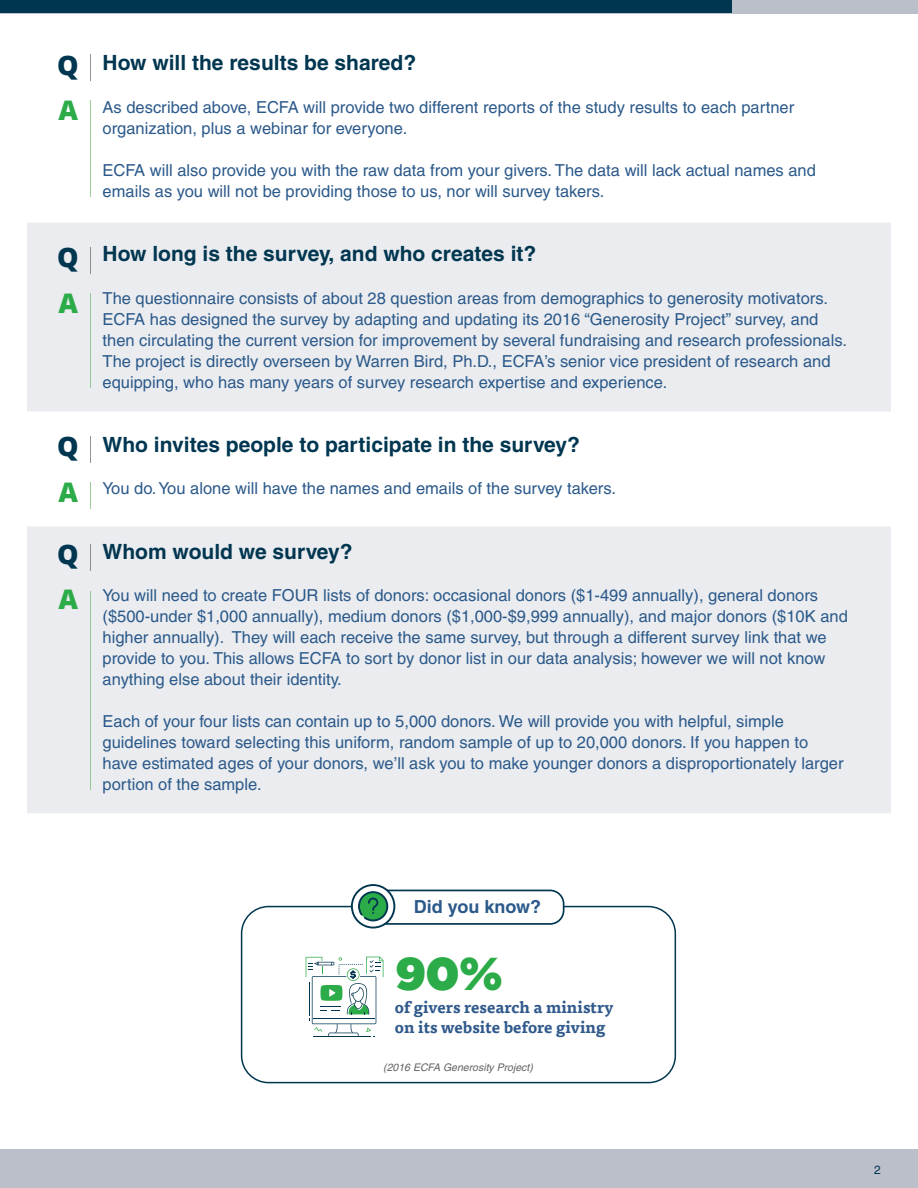
<style>
.page{position:relative;width:918px;height:1188px;background:#fff}
.page>*{position:absolute;margin:0;border:0;box-sizing:border-box;transform-origin:0 0}
.t1{font:900 46.05px "Gotham";color:#2cab49}
.t2{font:800 27px "Open Sans";color:#013650}
.t3{font:800 27px "Open Sans";color:#2cab49}
.t4{font:700 21px "Helvetica LT";color:#013650}
.t5{font:700 18px "Helvetica LT";color:#2b598a}
.t6{font:16.5px/21px "Helvetica LT";color:#2b598a}
.t7{font:700 16.2px/20.4px "Tisa Pro";color:#305a8c}
.t8{font:12px "Helvetica LT";color:#013650}
.t9{font:italic 10.5px "Helvetica LT";color:#636366}
</style>
<div class="page">
<div style="left:0;top:1150px;width:918px;height:38px;background:#bbbfca"></div>
<div style="left:241px;top:906px;width:435px;height:177px;border:2px solid #013650;border-radius:27px"></div>
<div style="left:0;top:0;width:918px;height:14px;background:#bbbfca"></div>
<div style="left:0;top:0;width:732px;height:14px;background:#013650"></div>
<div style="left:27px;top:222px;width:864px;height:189px;background:#eaecef"></div>
<div style="left:27px;top:526px;width:864px;height:287px;background:#eaecef"></div>
<svg style="left:90px;top:247px;width:1px;height:26px"></svg>
<svg style="left:90px;top:437px;width:1px;height:26px"></svg>
<hr style="left:90px;top:293px;width:1px;height:94px;background:#95c795">
<svg style="left:90px;top:483px;width:1px;height:26px"></svg>
<hr style="left:90px;top:591px;width:1px;height:199px;background:#95c795">
<svg style="left:90px;top:544px;width:1px;height:26px"></svg>
<hr style="left:90px;top:101px;width:1px;height:96px;background:#9ccd99">
<svg style="left:90px;top:55px;width:1px;height:26px"></svg>
<div style="left:373px;top:890px;width:191px;height:34px;background:#fff;border-radius:14px"></div>
<div style="left:372px;top:890px;width:192px;height:35px;border:2px solid #013650;border-radius:14px"></div>
<svg style="left:351px;top:884px;width:44px;height:44px"></svg>
<svg style="left:306px;top:957px;width:77px;height:80px"></svg>
<h2 class="t2" style="left:57px;top:44px;width:23px">Q</h2>
<h2 class="t3" style="left:59px;top:90px;width:21px">A</h2>
<h2 class="t2" style="left:57px;top:236px;width:23px">Q</h2>
<h2 class="t3" style="left:59px;top:282px;width:21px">A</h2>
<h2 class="t2" style="left:57px;top:426px;width:23px">Q</h2>
<h2 class="t3" style="left:59px;top:472px;width:21px">A</h2>
<h2 class="t2" style="left:57px;top:533px;width:23px">Q</h2>
<h2 class="t3" style="left:59px;top:579px;width:21px">A</h2>
<p class="t4" style="left:103px;top:50px;width:315px">How will the results be shared?</p>
<p class="t6" style="left:103px;top:96px;width:693px">As described above, ECFA will provide two different reports of the study results to each partner organization, plus a webinar for everyone.</p>
<p class="t6" style="left:103px;top:159px;width:715px">ECFA will also provide you with the raw data from your givers. The data will lack actual names and emails as you will not be providing those to us, nor will survey takers.</p>
<p class="t4" style="left:103px;top:241px;width:435px">How long is the survey, and who creates it?</p>
<p class="t6" style="left:103px;top:287px;width:746px">The questionnaire consists of about 28 question areas from demographics to generosity motivators.<br>ECFA has designed the survey by adapting and updating its 2016 “Generosity Project” survey, and then circulating the current version for improvement by several fundraising and research professionals.<br>The project is directly overseen by Warren Bird, Ph.D., ECFA’s senior vice president of research and equipping, who has many years of survey research expertise and experience.</p>
<p class="t4" style="left:103px;top:432px;width:479px">Who invites people to participate in the survey?</p>
<p class="t6" style="left:103px;top:478px;width:515px">You do. You alone will have the names and emails of the survey takers.</p>
<p class="t4" style="left:103px;top:538px;width:252px">Whom would we survey?</p>
<p class="t6" style="left:103px;top:585px;width:747px">You will need to create FOUR lists of donors: occasional donors ($1-499 annually), general donors ($500-under $1,000 annually), medium donors ($1,000-$9,999 annually), and major donors ($10K and higher annually). They will each receive the same survey, but through a different survey link that we provide to you. This allows ECFA to sort by donor list in our data analysis; however we will not know anything else about their identity.</p>
<p class="t6" style="left:103px;top:711px;width:743px">Each of your four lists can contain up to 5,000 donors. We will provide you with helpful, simple guidelines toward selecting this uniform, random sample of up to 20,000 donors. If you happen to have estimated ages of your donors, we’ll ask you to make younger donors a disproportionately larger portion of the sample.</p>
<p class="t5" style="left:414px;top:896px;width:129px">Did you know?</p>
<h1 class="t1" style="left:395px;top:941px;width:109px">90%</h1>
<p class="t7" style="left:395px;top:996px;width:220px">of givers research a ministry on its website before giving</p>
<p class="t9" style="left:383px;top:1061px;width:151px">(2016 ECFA Generosity Project)</p>
<p class="t8" style="left:874px;top:1163px;width:8px">2</p>
</div>
